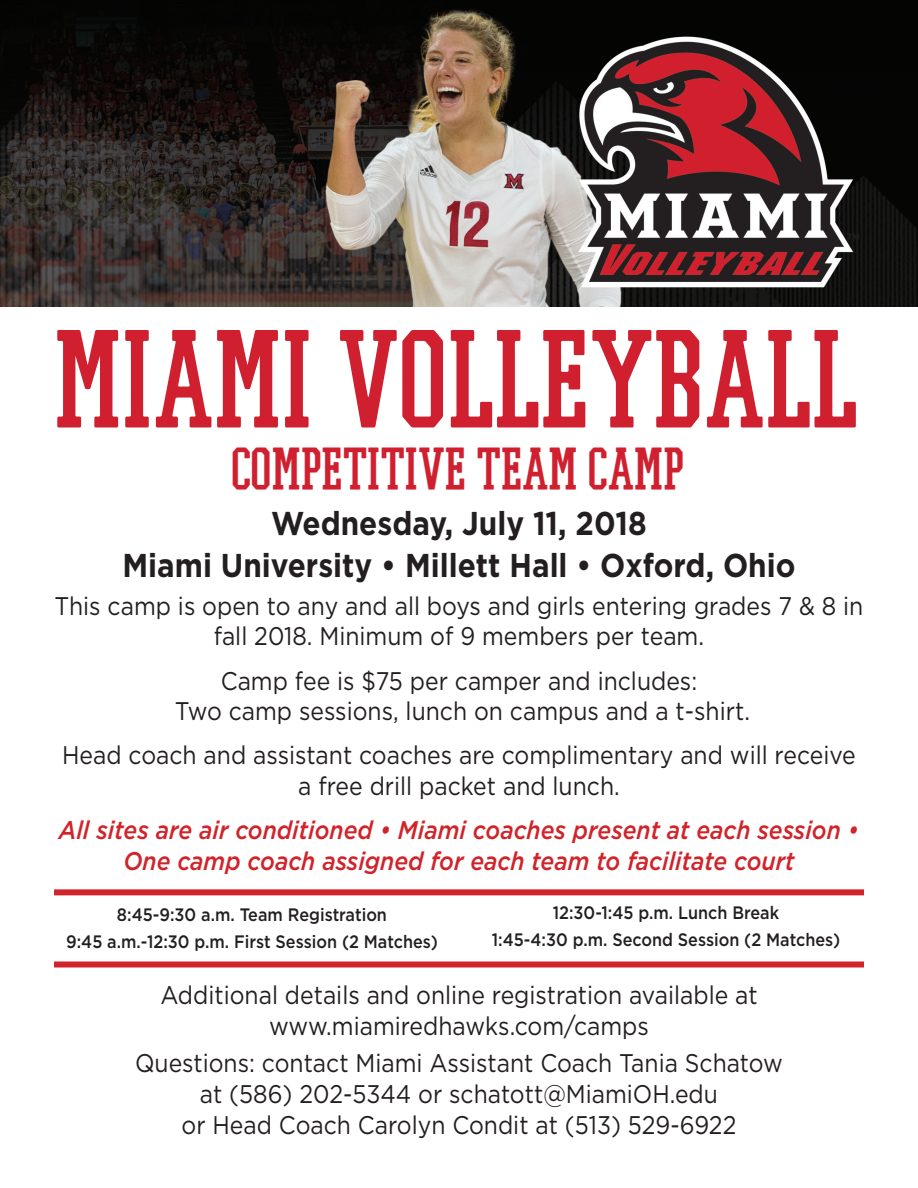
<style>
.page{position:relative;width:918px;height:1188px;background:#fff}
.page>*{position:absolute;margin:0;border:0;box-sizing:border-box;transform-origin:0 0}
.t1{font:97.5px "PROMESH";color:#d0202f}
.t2{font:42px "PROMESH";color:#d0202f}
.t3{font:700 33px "Gotham";color:#231f20;scale:.9 1}
.t4{font:25.5px/30.6px "Gotham";color:#231f20;text-align:center;scale:.9 1}
.t5{font:italic 500 25.5px/30.6px "Gotham";color:#d1232a;text-align:center;scale:.9 1}
.t6{font:500 18px "Gotham";color:#231f20;scale:.9 1}
</style>
<div class="page">
<img style="left:0;top:0;width:918px;height:307px">
<div style="left:54px;top:889px;width:810px;height:6px;background:#d1232a"></div>
<div style="left:54px;top:962px;width:810px;height:6px;background:#d1232a"></div>
<p class="t1" style="left:57px;top:330px;width:805px">MIAMI VOLLEYBALL</p>
<p class="t2" style="left:233px;top:448px;width:454px">COMPETITIVE TEAM CAMP</p>
<p class="t3" style="left:271px;top:502px;width:419px">Wednesday, July 11, 2018</p>
<p class="t3" style="left:122px;top:544px;width:749px">Miami University • Millett Hall • Oxford, Ohio</p>
<p class="t4" style="left:55px;top:590px;width:900px">This camp is open to any and all boys and girls entering grades 7 &amp; 8 in fall 2018. Minimum of 9 members per team.</p>
<p class="t4" style="left:221px;top:665px;width:531px">Camp fee is $75 per camper and includes:</p>
<p class="t4" style="left:175px;top:695px;width:641px">Two camp sessions, lunch on campus and a t-shirt.</p>
<p class="t4" style="left:62px;top:739px;width:883px">Head coach and assistant coaches are complimentary and will receive a free drill packet and lunch.</p>
<p class="t5" style="left:59px;top:814px;width:891px">All sites are air conditioned • Miami coaches present at each session •<br>One camp coach assigned for each team to facilitate court</p>
<p class="t6" style="left:117px;top:903px;width:302px">8:45-9:30 a.m. Team Registration</p>
<p class="t6" style="left:66px;top:930px;width:415px">9:45 a.m.-12:30 p.m. First Session (2 Matches)</p>
<p class="t6" style="left:553px;top:901px;width:253px">12:30-1:45 p.m. Lunch Break</p>
<p class="t6" style="left:492px;top:928px;width:389px">1:45-4:30 p.m. Second Session (2 Matches)</p>
<p class="t4" style="left:160px;top:980px;width:665px">Additional details and online registration available at</p>
<p class="t4" style="left:269px;top:1010px;width:424px">www.miamiredhawks.com/camps</p>
<p class="t4" style="left:135px;top:1047px;width:721px">Questions: contact Miami Assistant Coach Tania Schatow</p>
<p class="t4" style="left:200px;top:1078px;width:577px">at (586) 202-5344 or schatott@MiamiOH.edu</p>
<p class="t4" style="left:182px;top:1109px;width:618px">or Head Coach Carolyn Condit at (513) 529-6922</p>
</div>
